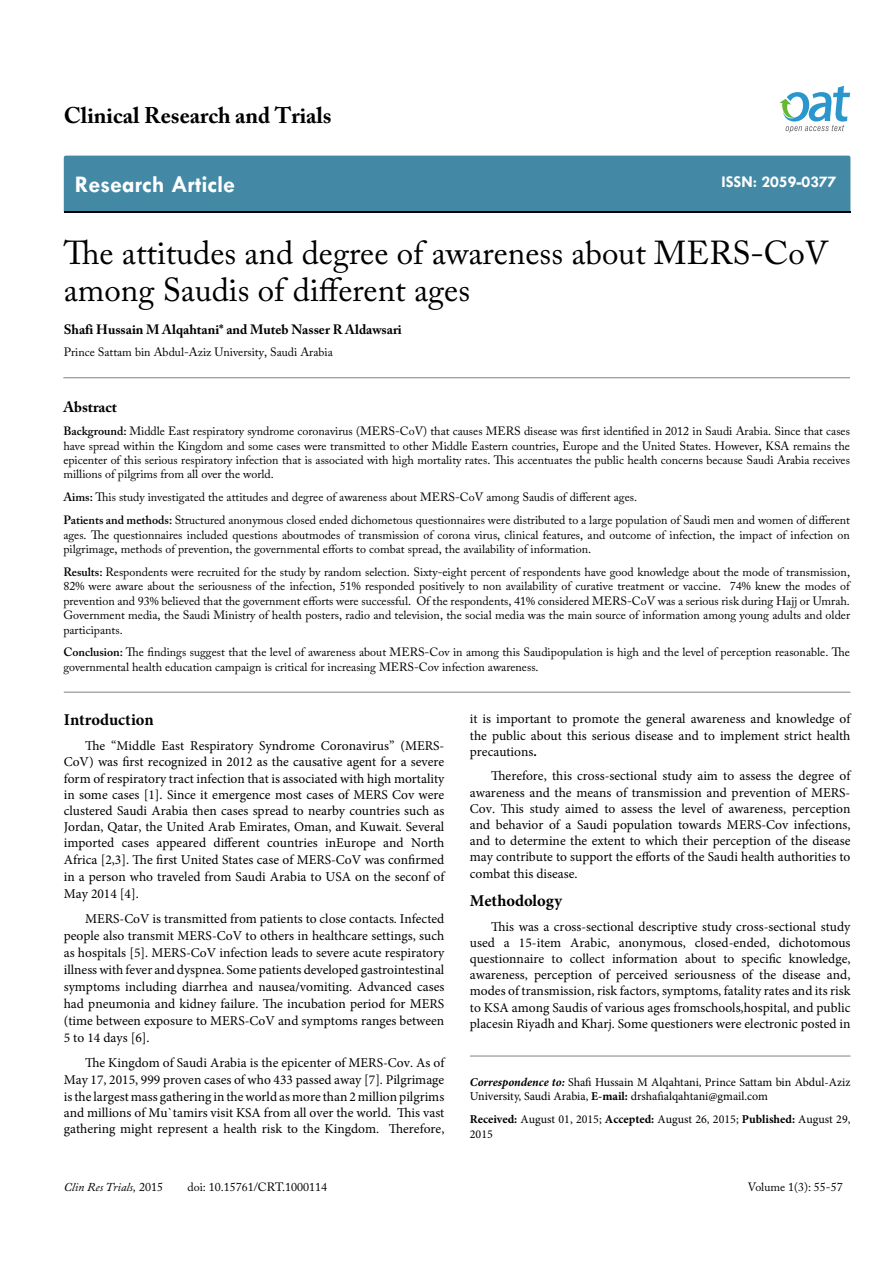
<style>
.page{position:relative;width:893px;height:1263px;background:#fff}
.page>*{position:absolute;margin:0;border:0;box-sizing:border-box;transform-origin:0 0}
.t1{font:33px/37.5px "Adobe Caslon Pro";color:#000}
.t2{font:700 24px "Tw Cen";color:#fff}
.t3{font:700 22.5px "Adobe Caslon Pro";color:#000}
.t4{font:700 16.5px "Minion Pro";letter-spacing:-.005em;color:#000}
.t5{font:700 16.5px "Tw Cen";color:#fff}
.t6{font:700 15px "Adobe Caslon Pro";color:#000}
.t7{font:13.5px/16.2px "Minion Pro";color:#000;text-align:justify}
.t8{font:700 13.5px "Adobe Caslon Pro";color:#000}
.t9{font:12px/14.4px "Adobe Caslon Pro";color:#000}
.t10{font:12px/14.4px "Minion Pro";color:#000}
.t11{font:italic 12px "Adobe Caslon Pro";color:#000}
.s1{font-weight:600}
.s2{font-weight:700}
.s3{font-weight:700;font-style:italic}
.s4{font-style:normal}
</style>
<div class="page">
<div style="left:64px;top:156px;width:786px;height:56px;background:#4389a5"></div>
<svg style="left:779px;top:86px;width:71px;height:47px"></svg>
<hr style="left:63px;top:377px;width:787px;height:1px;background:#808285">
<hr style="left:64px;top:692px;width:786px;height:1px;background:#808285">
<hr style="left:470px;top:1056px;width:380px;height:1px;background:#808285">
<h3 class="t3" style="left:64px;top:102px;width:269px">Clinical Research and Trials</h3>
<h2 class="t2" style="left:75px;top:170px;width:162px">Research Article</h2>
<p class="t5" style="left:721px;top:172px;width:117px">ISSN: 2059-0377</p>
<h1 class="t1" style="left:64px;top:233px;width:766px">The attitudes and degree of awareness about MERS-CoV among Saudis of different ages</h1>
<p class="t8" style="left:64px;top:322px;width:340px">Shafi Hussain M Alqahtani* and Muteb Nasser R Aldawsari</p>
<p class="t9" style="left:64px;top:345px;width:271px">Prince Sattam bin Abdul-Aziz University, Saudi Arabia</p>
<p class="t6" style="left:63px;top:398px;width:55px">Abstract</p>
<p class="t9" style="left:63px;top:424px;width:788px;text-align:justify"><span class="s1">Background:</span> Middle East respiratory syndrome coronavirus (MERS-CoV) that causes MERS disease was first identified in 2012 in Saudi Arabia. Since that cases have spread within the Kingdom and some cases were transmitted to other Middle Eastern countries, Europe and the United States. However, KSA remains the epicenter of this serious respiratory infection that is associated with high mortality rates. This accentuates the public health concerns because Saudi Arabia receives millions of pilgrims from all over the world.</p>
<p class="t9" style="left:63px;top:486px;width:788px;line-height:23px"><span class="s1">Aims:</span> This study investigated the attitudes and degree of awareness about MERS-CoV among Saudis of different ages.<br><span class="s1">Patients and methods:</span> Structured anonymous closed ended dichometous questionnaires were distributed to a large population of Saudi men and women of different</p>
<p class="t9" style="left:63px;top:527px;width:788px">ages. The questionnaires included questions aboutmodes of transmission of corona virus, clinical features, and outcome of infection, the impact of infection on pilgrimage, methods of prevention, the governmental efforts to combat spread, the availability of information.</p>
<p class="t9" style="left:63px;top:565px;width:788px;text-align:justify"><span class="s1">Results:</span> Respondents were recruited for the study by random selection. Sixty-eight percent of respondents have good knowledge about the mode of transmission, 82% were aware about the seriousness of the infection, 51% responded positively to non availability of curative treatment or vaccine. 74% knew the modes of prevention and 93% believed that the government efforts were successful. Of the respondents, 41% considered MERS-CoV was a serious risk during Hajj or Umrah.<br>Government media, the Saudi Ministry of health posters, radio and television, the social media was the main source of information among young adults and older participants.</p>
<p class="t9" style="left:63px;top:645px;width:788px"><span class="s1">Conclusion:</span> The findings suggest that the level of awareness about MERS-Cov in among this Saudipopulation is high and the level of perception reasonable. The governmental health education campaign is critical for increasing MERS-Cov infection awareness.</p>
<p class="t4" style="left:64px;top:708px;width:91px">Introduction</p>
<p class="t7" style="left:64px;top:738px;width:382px;text-indent:21px">The “Middle East Respiratory Syndrome Coronavirus” (MERS-CoV) was first recognized in 2012 as the causative agent for a severe form of respiratory tract infection that is associated with high mortality in some cases [1]. Since it emergence most cases of MERS Cov were clustered Saudi Arabia then cases spread to nearby countries such as Jordan, Qatar, the United Arab Emirates, Oman, and Kuwait. Several imported cases appeared different countries inEurope and North Africa [2,3]. The first United States case of MERS-CoV was confirmed in a person who traveled from Saudi Arabia to USA on the seconf of May 2014 [4].</p>
<p class="t7" style="left:64px;top:910px;width:382px;line-height:17px;text-indent:21px">MERS-CoV is transmitted from patients to close contacts. Infected people also transmit MERS-CoV to others in healthcare settings, such as hospitals [5]. MERS-CoV infection leads to severe acute respiratory illness with fever and dyspnea. Some patients developed gastrointestinal symptoms including diarrhea and nausea/vomiting. Advanced cases had pneumonia and kidney failure. The incubation period for MERS (time between exposure to MERS-CoV and symptoms ranges between 5 to 14 days [6].</p>
<p class="t7" style="left:64px;top:1054px;width:382px;line-height:16.6px;text-indent:21px">The Kingdom of Saudi Arabia is the epicenter of MERS-Cov. As of May 17, 2015, 999 proven cases of who 433 passed away [7]. Pilgrimage is the largest mass gathering in the world as more than 2 million pilgrims and millions of Mu`tamirs visit KSA from all over the world. This vast gathering might represent a health risk to the Kingdom. Therefore,</p>
<p class="t7" style="left:470px;top:711px;width:382px">it is important to promote the general awareness and knowledge of the public about this serious disease and to implement strict health precautions<span class="s2">.</span></p>
<p class="t7" style="left:470px;top:768px;width:382px;text-indent:21px">Therefore, this cross-sectional study aim to assess the degree of awareness and the means of transmission and prevention of MERS-Cov. This study aimed to assess the level of awareness, perception and behavior of a Saudi population towards MERS-Cov infections, and to determine the extent to which their perception of the disease may contribute to support the efforts of the Saudi health authorities to combat this disease.</p>
<p class="t4" style="left:470px;top:889px;width:94px">Methodology</p>
<p class="t7" style="left:470px;top:918px;width:382px;text-indent:21px">This was a cross-sectional descriptive study cross-sectional study used a 15-item Arabic, anonymous, closed-ended, dichotomous questionnaire to collect information about to specific knowledge, awareness, perception of perceived seriousness of the disease and, modes of transmission, risk factors, symptoms, fatality rates and its risk to KSA among Saudis of various ages fromschools,hospital, and public placesin Riyadh and Kharj. Some questioners were electronic posted in</p>
<p class="t10" style="left:470px;top:1075px;width:382px"><span class="s3">Correspondence to:</span> Shafi Hussain M Alqahtani, Prince Sattam bin Abdul-Aziz<br>University, Saudi Arabia, <span class="s2">E-mail:</span> drshafialqahtani@gmail.com</p>
<p class="t10" style="left:470px;top:1112px;width:382px"><span class="s2">Received:</span> August 01, 2015; <span class="s2">Accepted:</span> August 26, 2015; <span class="s2">Published:</span> August 29,<br>2015</p>
<p class="t11" style="left:64px;top:1180px;width:101px">Clin Res Trials, <span class="s4">2015</span></p>
<p class="t9" style="left:188px;top:1180px;width:141px">doi: 10.15761/CRT.1000114</p>
<p class="t9" style="left:748px;top:1180px;width:96px">Volume 1(3): 55-57</p>
</div>
